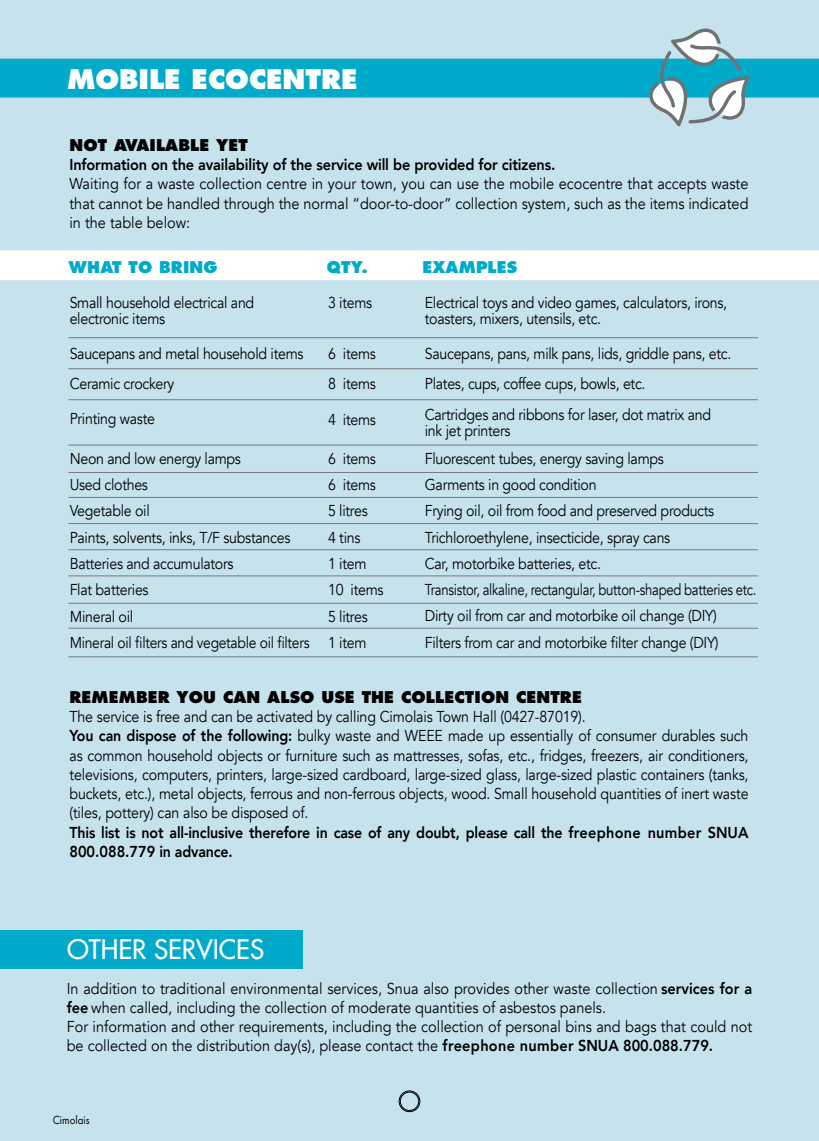
<style>
.page{position:relative;width:819px;height:1141px;background:#c6e2ec}
.page>*{position:absolute;margin:0;border:0;box-sizing:border-box;transform-origin:0 0}
.t1{font:800 26.25px "Futura";color:#fff}
.t2{font:26.25px "Futura";color:#fff}
.t3{font:15.75px/26.2px "Avenir";letter-spacing:-.02em;color:#000;scale:.9 1}
.t4{font:15.75px/19.2px "Avenir";color:#000;scale:.92 1}
.t5{font:15.75px/19.2px "Avenir";letter-spacing:-.02em;color:#000;text-align:justify;scale:.92 1}
.t6{font:800 15.75px/19.2px "Avenir";letter-spacing:-.01em;color:#000;scale:.9 1}
.t7{font:800 15.75px "Avenir";letter-spacing:-.01em;color:#000;scale:.92 1}
.t8{font:800 15.75px "Futura";letter-spacing:.01em;color:#000}
.t9{font:800 15.75px "Futura";letter-spacing:.01em;color:#00aac8}
.t10{font:12.25px "Futura T";color:#000;scale:.9 1}
.s1{font-weight:800}
</style>
<div class="page">
<svg style="left:0;top:28px;width:819px;height:99px"></svg>
<div style="left:0;top:929px;width:303px;height:39px;background:#00aac8"></div>
<div style="left:0;top:250px;width:819px;height:30px;background:#fff"></div>
<hr style="left:68px;top:337px;width:690px;height:1px;background:#797a7c">
<hr style="left:68px;top:368px;width:690px;height:1px;background:#797a7c">
<hr style="left:68px;top:399px;width:690px;height:1px;background:#797a7c">
<hr style="left:68px;top:445px;width:690px;height:1px;background:#797a7c">
<hr style="left:68px;top:472px;width:690px;height:1px;background:#797a7c">
<hr style="left:68px;top:497px;width:690px;height:1px;background:#797a7c">
<hr style="left:68px;top:523px;width:690px;height:1px;background:#797a7c">
<hr style="left:68px;top:549px;width:690px;height:1px;background:#797a7c">
<hr style="left:68px;top:576px;width:690px;height:1px;background:#797a7c">
<hr style="left:68px;top:603px;width:690px;height:1px;background:#797a7c">
<hr style="left:68px;top:628px;width:690px;height:1px;background:#797a7c">
<hr style="left:68px;top:656px;width:690px;height:1px;background:#797a7c">
<div style="left:398px;top:1090px;width:22px;height:22px;border:1px solid #000;border-radius:50%"></div>
<div style="left:400px;top:1092px;width:19px;height:19px;border:1px solid #000;border-radius:50%"></div>
<h1 class="t1" style="left:67px;top:63px;width:292px">MOBILE ECOCENTRE</h1>
<p class="t8" style="left:69px;top:135px;width:180px">NOT AVAILABLE YET</p>
<p class="t7" style="left:69px;top:152px;width:529px">Information on the availability of the service will be provided for citizens.</p>
<p class="t5" style="left:69px;top:175px;width:739px">Waiting for a waste collection centre in your town, you can use the mobile ecocentre that accepts waste that cannot be handled through the normal “door-to-door” collection system, such as the items indicated in the table below:</p>
<p class="t9" style="left:68px;top:257px;width:150px">WHAT TO BRING</p>
<p class="t9" style="left:326px;top:257px;width:43px">QTY.</p>
<p class="t9" style="left:422px;top:257px;width:96px">EXAMPLES</p>
<p class="t3" style="left:425px;top:295px;width:337px;line-height:15.8px">Electrical toys and video games, calculators, irons, toasters, mixers, utensils, etc.</p>
<p class="t3" style="left:425px;top:339px;width:342px;line-height:29.8px">Saucepans, pans, milk pans, lids, griddle pans, etc.<br>Plates, cups, coffee cups, bowls, etc.</p>
<p class="t3" style="left:425px;top:407px;width:319px;line-height:15.8px">Cartridges and ribbons for laser, dot matrix and ink jet printers</p>
<p class="t3" style="left:425px;top:446px;width:370px">Fluorescent tubes, energy saving lamps<br>Garments in good condition<br>Frying oil, oil from food and preserved products Trichloroethylene, insecticide, spray cans<br>Car, motorbike batteries, etc.<br>Transistor, alkaline, rectangular, button-shaped batteries etc.<br>Dirty oil from car and motorbike oil change (DIY)<br>Filters from car and motorbike filter change (DIY)</p>
<p class="t3" style="left:70px;top:295px;width:206px;line-height:15.8px">Small household electrical and electronic items</p>
<p class="t3" style="left:70px;top:339px;width:261px;line-height:29.8px">Saucepans and metal household items<br>Ceramic crockery</p>
<p class="t3" style="left:70px;top:405px;width:96px">Printing waste</p>
<p class="t3" style="left:70px;top:446px;width:268px">Neon and low energy lamps<br>Used clothes<br>Vegetable oil<br>Paints, solvents, inks, T/F substances<br>Batteries and accumulators<br>Flat batteries<br>Mineral oil<br>Mineral oil filters and vegetable oil filters</p>
<p class="t3" style="left:328px;top:290px;width:51px">3 items</p>
<p class="t3" style="left:328px;top:339px;width:55px;line-height:29.8px">6 items<br>8 items</p>
<p class="t3" style="left:328px;top:407px;width:55px">4 items</p>
<p class="t3" style="left:328px;top:446px;width:63px">6 items<br>6 items<br>5 litres<br>4 tins<br>1 item<br>10 items<br>5 litres<br>1 item</p>
<p class="t8" style="left:69px;top:687px;width:514px">REMEMBER YOU CAN ALSO USE THE COLLECTION CENTRE</p>
<p class="t3" style="left:69px;top:707px;width:756px;line-height:19.2px">The service is free and can be activated by calling Cimolais Town Hall (0427-87019).<br><span class="s1">You can dispose of the following:</span> bulky waste and WEEE made up essentially of consumer durables such as common household objects or furniture such as mattresses, sofas, etc., fridges, freezers, air conditioners, televisions, computers, printers, large-sized cardboard, large-sized glass, large-sized plastic containers (tanks, buckets, etc.), metal objects, ferrous and non-ferrous objects, wood. Small household quantities of inert waste (tiles, pottery) can also be disposed of.</p>
<p class="t6" style="left:69px;top:822px;width:756px">This list is not all-inclusive therefore in case of any doubt, please call the freephone number SNUA<br>800.088.779 in advance.</p>
<h1 class="t2" style="left:67px;top:932px;width:198px">OTHER SERVICES</h1>
<p class="t4" style="left:67px;top:979px;width:746px">In addition to traditional environmental services, Snua also provides other waste collection <span class="s1">services for a fee</span> when called, including the collection of moderate quantities of asbestos panels.<br>For information and other requirements, including the collection of personal bins and bags that could not be collected on the distribution day(s), please contact the <span class="s1">freephone number SNUA 800.088.779.</span></p>
<p class="t10" style="left:53px;top:1113px;width:42px">Cimolais</p>
</div>
